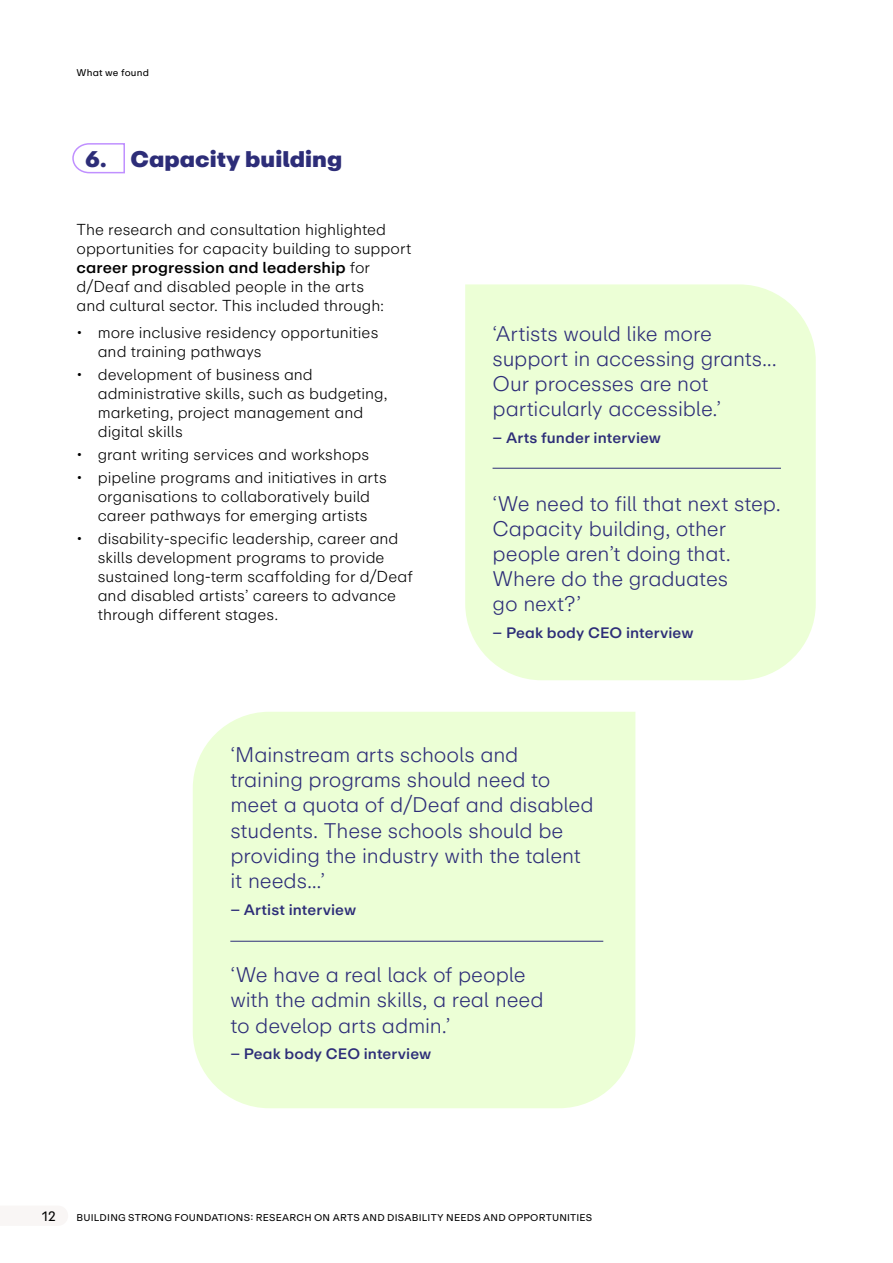
<style>
.page{position:relative;width:893px;height:1263px;background:#fff}
.page>*{position:absolute;margin:0;border:0;box-sizing:border-box;transform-origin:0 0}
.Heading_2___TOC{font:900 22.5px "ABC Repro";color:#2d2d78}
.Pull_Quote{font:300 21px/25.2px "ABC Repro";letter-spacing:-.005em;color:#2d2d78}
.Body_Text{font:300 15.75px/18.9px "ABC Repro";color:#000}
.Pull_Quote___Author_SA{font:500 15px "ABC Repro";letter-spacing:.005em;color:#2d2d78}
.t1{font:13.5px "ABC Repro";color:#000}
.t2{font:9.75px "ABC Repro";letter-spacing:.02em;color:#000}
.s1{font-weight:500}
</style>
<div class="page">
<div style="left:465px;top:284px;width:351px;height:396px;background:#ecffd6"></div>
<div style="left:193px;top:712px;width:442px;height:396px;background:#ecffd6"></div>
<hr style="left:493px;top:468px;width:288px;height:1px;background:#2d2d78">
<hr style="left:230px;top:941px;width:373px;height:1px;background:#2d2d78">
<svg style="left:72px;top:143px;width:53px;height:31px"></svg>
<p class="t2" style="left:77px;top:66px;width:74px">What we found</p>
<h2 class="Heading_2___TOC" style="left:85px;top:144px;width:259px">6. Capacity building</h2>
<p class="Body_Text" style="left:77px;top:220px;width:336px">The research and consultation highlighted opportunities for capacity building to support <span class="s1">career progression and leadership</span> for d/Deaf and disabled people in the arts<br>and cultural sector. This included through:</p>
<p class="Body_Text" style="left:98px;top:323px;width:282px;text-indent:-21px">• more inclusive residency opportunities and training pathways</p>
<p class="Body_Text" style="left:98px;top:365px;width:291px;text-indent:-21px">• development of business and administrative skills, such as budgeting, marketing, project management and digital skills</p>
<p class="Body_Text" style="left:77px;top:445px;width:294px">• grant writing services and workshops</p>
<p class="Body_Text" style="left:77px;top:468px;width:312px;text-align:center">• pipeline programs and initiatives in arts organisations to collaboratively build career pathways for emerging artists</p>
<p class="Body_Text" style="left:98px;top:529px;width:317px;text-indent:-21px">• disability-specific leadership, career and skills development programs to provide sustained long-term scaffolding for d/Deaf and disabled artists’ careers to advance through different stages.</p>
<p class="Pull_Quote" style="left:493px;top:321px;width:286px">‘Artists would like more support in accessing grants...<br>Our processes are not particularly accessible.’</p>
<p class="Pull_Quote___Author_SA" style="left:493px;top:428px;width:170px">– Arts funder interview</p>
<p class="Pull_Quote" style="left:493px;top:491px;width:290px">‘We need to fill that next step.<br>Capacity building, other people aren’t doing that.<br>Where do the graduates<br>go next?’</p>
<p class="Pull_Quote___Author_SA" style="left:493px;top:623px;width:203px">– Peak body CEO interview</p>
<p class="Pull_Quote" style="left:230px;top:742px;width:365px">‘Mainstream arts schools and training programs should need to meet a quota of d/Deaf and disabled students. These schools should be providing the industry with the talent it needs...’</p>
<p class="Pull_Quote___Author_SA" style="left:230px;top:899px;width:127px">– Artist interview</p>
<p class="Pull_Quote" style="left:230px;top:962px;width:315px">‘We have a real lack of people with the admin skills, a real need to develop arts admin.’</p>
<p class="Pull_Quote___Author_SA" style="left:230px;top:1044px;width:203px">– Peak body CEO interview</p>
<p class="t1" style="left:42px;top:1207px;width:15px">12</p>
<p class="t2" style="left:77px;top:1211px;width:517px">BUILDING STRONG FOUNDATIONS: RESEARCH ON ARTS AND DISABILITY NEEDS AND OPPORTUNITIES</p>
</div>
